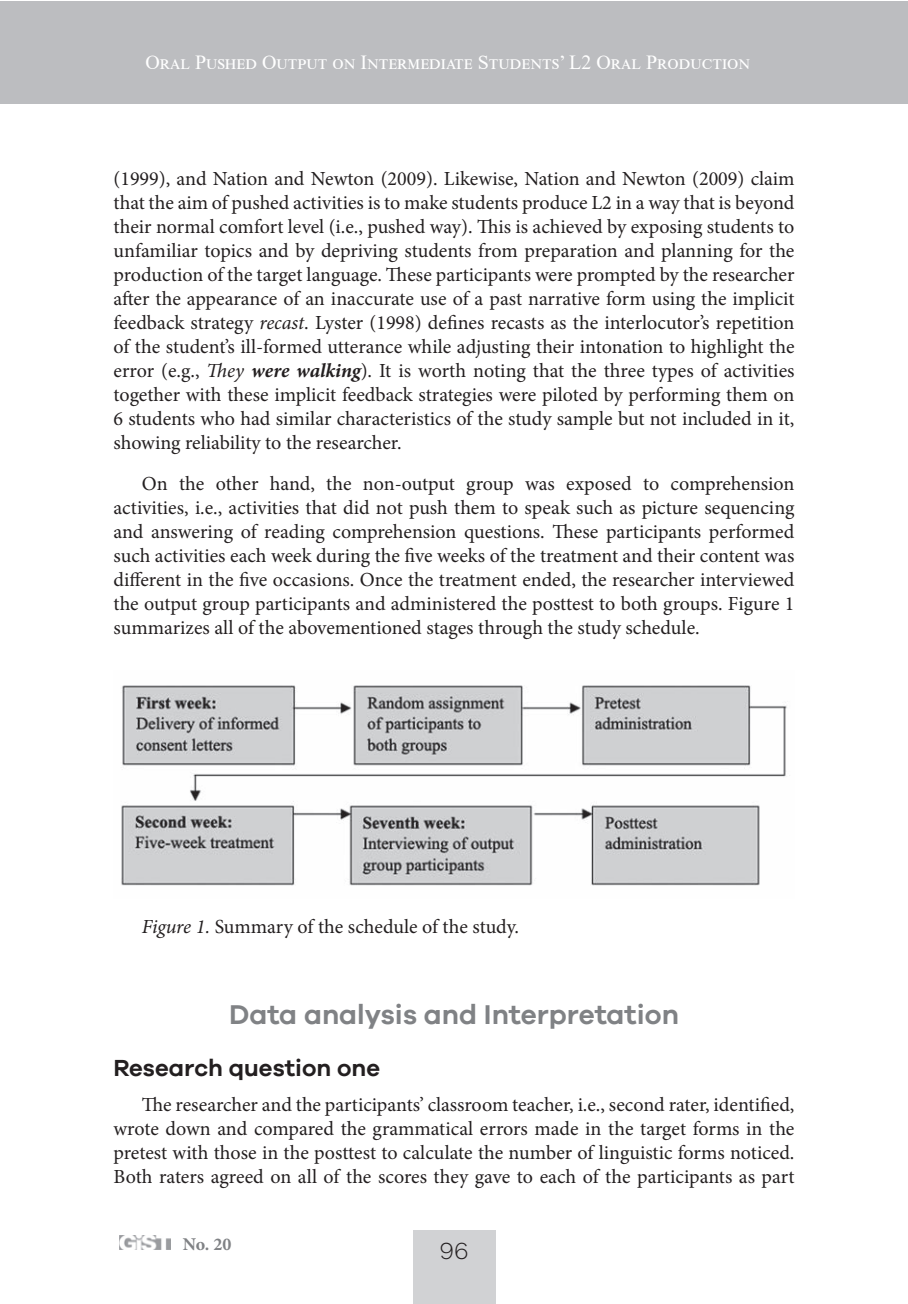
<style>
.page{position:relative;width:908px;height:1304px;background:#fff}
.page>*{position:absolute;margin:0;border:0;box-sizing:border-box;transform-origin:0 0}
.t1{font:600 28px "Galano Grotesque";color:#808285}
.t2{font:600 24px "Galano Grotesque";color:#231f20}
.t3{font:300 24px "Galano Grotesque";color:#231f20}
.t4{font:20px/24px "Minion Pro";letter-spacing:-.005em;color:#231f20;text-align:justify}
.t5{font:20px "Times New Roman";letter-spacing:.03em;color:#fff}
.t6{font:700 18px "Minion Pro";color:#808285}
.s1{font-style:italic}
.s2{font-weight:700;font-style:italic}
</style>
<div class="page">
<div style="left:412px;top:1230px;width:83px;height:74px;background:#d1d2d4"></div>
<img style="left:120px;top:1236px;width:51px;height:13px">
<div style="left:0;top:1px;width:907px;height:102px;background:#bcbdc0"></div>
<img style="left:121px;top:685px;width:669px;height:201px">
<p class="t5" style="left:145px;top:48px;width:604px">Oral Pushed Output on Intermediate Students’ L2 Oral Production</p>
<p class="t4" style="left:113px;top:166px;width:682px">(1999), and Nation and Newton (2009). Likewise, Nation and Newton (2009) claim that the aim of pushed activities is to make students produce L2 in a way that is beyond their normal comfort level (i.e., pushed way). This is achieved by exposing students to unfamiliar topics and by depriving students from preparation and planning for the production of the target language. These participants were prompted by the researcher after the appearance of an inaccurate use of a past narrative form using the implicit feedback strategy <span class="s1">recast</span>. Lyster (1998) defines recasts as the interlocutor’s repetition of the student’s ill-formed utterance while adjusting their intonation to highlight the error (e.g., <span class="s1">They</span> <span class="s2">were walking</span>). It is worth noting that the three types of activities together with these implicit feedback strategies were piloted by performing them on 6 students who had similar characteristics of the study sample but not included in it, showing reliability to the researcher.</p>
<p class="t4" style="left:113px;top:471px;width:682px;text-indent:28px">On the other hand, the non-output group was exposed to comprehension activities, i.e., activities that did not push them to speak such as picture sequencing and answering of reading comprehension questions. These participants performed such activities each week during the five weeks of the treatment and their content was different in the five occasions. Once the treatment ended, the researcher interviewed the output group participants and administered the posttest to both groups. Figure 1 summarizes all of the abovementioned stages through the study schedule.</p>
<p class="t4" style="left:142px;top:914px;width:378px"><span class="s1">Figure 1.</span> Summary of the schedule of the study.</p>
<h1 class="t1" style="left:229px;top:998px;width:451px">Data analysis and Interpretation</h1>
<p class="t2" style="left:113px;top:1053px;width:268px">Research question one</p>
<p class="t4" style="left:113px;top:1093px;width:682px;text-indent:28px">The researcher and the participants’ classroom teacher, i.e., second rater, identified, wrote down and compared the grammatical errors made in the target forms in the pretest with those in the posttest to calculate the number of linguistic forms noticed.<br>Both raters agreed on all of the scores they gave to each of the participants as part</p>
<p class="t6" style="left:183px;top:1232px;width:50px">No. 20</p>
<p class="t3" style="left:439px;top:1237px;width:31px">96</p>
</div>
